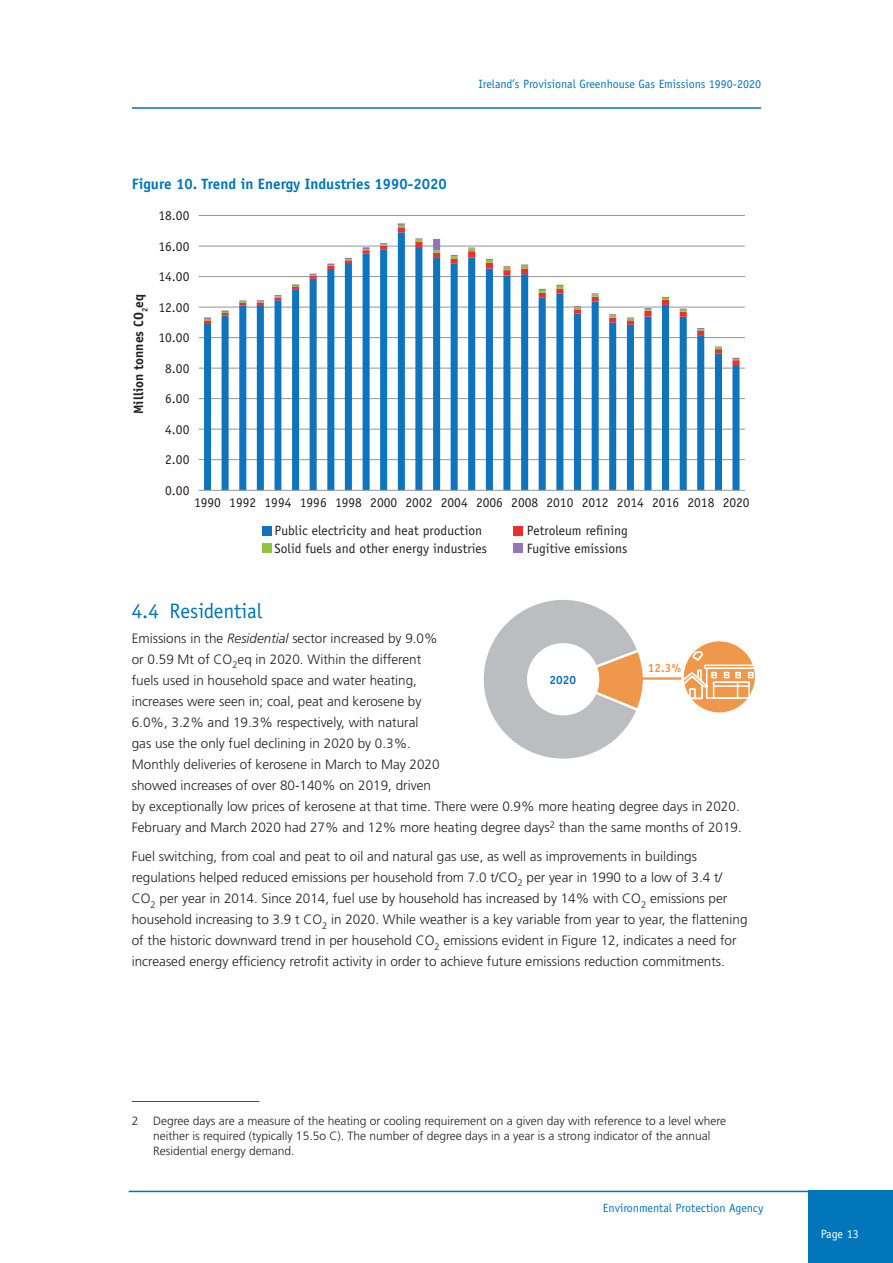
<style>
.page{position:relative;width:893px;height:1263px;background:#fff}
.page>*{position:absolute;margin:0;border:0;box-sizing:border-box;transform-origin:0 0}
.t1{font:21px "Officina Sans Std";color:#0075ba}
.t2{font:700 15px "Officina Sans Std";color:#0075ba}
.t3{font:300 13.5px/21px "Frutiger LT Std";color:#231f20}
.t4{font:13.5px "Officina Sans Std";color:#231f20}
.t5{font:700 13.5px "Officina Sans Std";color:#231f20}
.t6{font:300 12px/15px "Frutiger LT Std";color:#231f20}
.t7{font:12px "Officina Sans Std";color:#0075ba}
.t8{font:12px "Officina Sans Std";letter-spacing:-.01em;color:#fff}
.t9{font:700 12px "Officina Sans Std";color:#ef984c}
.t10{font:700 12px "Officina Sans Std";color:#0075ba}
.s1{font-style:italic}
</style>
<div class="page">
<hr style="left:132px;top:107px;width:629px;height:2px;background:#0075ba">
<div style="left:808px;top:1191px;width:85px;height:72px;background:#0075ba"></div>
<hr style="left:129px;top:1191px;width:764px;height:1px;background:#0075ba">
<hr style="left:199px;top:459px;width:546px;height:1px;background:#939598">
<hr style="left:199px;top:429px;width:546px;height:1px;background:#939598">
<hr style="left:199px;top:398px;width:546px;height:1px;background:#939598">
<hr style="left:199px;top:368px;width:546px;height:1px;background:#939598">
<hr style="left:199px;top:337px;width:546px;height:1px;background:#939598">
<hr style="left:199px;top:307px;width:546px;height:1px;background:#939598">
<hr style="left:199px;top:276px;width:546px;height:1px;background:#939598">
<hr style="left:199px;top:246px;width:546px;height:1px;background:#939598">
<hr style="left:199px;top:215px;width:546px;height:1px;background:#939598">
<svg style="left:204px;top:365px;width:535px;height:125px"></svg>
<svg style="left:204px;top:359px;width:535px;height:6px"></svg>
<svg style="left:204px;top:223px;width:535px;height:136px"></svg>
<hr style="left:199px;top:490px;width:546px;height:1px;background:#939598">
<div style="left:262px;top:526px;width:9px;height:9px;background:#1074bc"></div>
<div style="left:262px;top:544px;width:9px;height:9px;background:#8bc63e"></div>
<div style="left:513px;top:526px;width:9px;height:9px;background:#ee2d2d"></div>
<div style="left:513px;top:544px;width:9px;height:9px;background:#9576b4"></div>
<hr style="left:132px;top:1101px;width:127px;height:1px;background:#006299">
<svg style="left:483px;top:600px;width:160px;height:159px"></svg>
<hr style="left:617px;top:677px;width:115px;height:3px;background:#ef984c">
<div style="left:683px;top:640px;width:73px;height:74px;background:#ef984c;border-radius:50%"></div>
<div style="left:681px;top:639px;width:76px;height:76px;border:2px solid #fff;border-radius:50%"></div>
<div style="left:706px;top:668px;width:52px;height:31px;border:1px solid #fff"></div>
<div style="left:713px;top:681px;width:37px;height:18px;border:1px solid #fff"></div>
<div style="left:713px;top:681px;width:37px;height:6px;border:1px solid #fff"></div>
<div style="left:704px;top:664px;width:55px;height:5px;border:1px solid #fff"></div>
<svg style="left:748px;top:672px;width:5px;height:6px"></svg>
<svg style="left:735px;top:672px;width:6px;height:26px"></svg>
<svg style="left:724px;top:672px;width:5px;height:6px"></svg>
<div style="left:682px;top:684px;width:21px;height:15px;border:1px solid #fff"></div>
<div style="left:689px;top:688px;width:7px;height:11px;border:1px solid #fff"></div>
<svg style="left:669px;top:669px;width:48px;height:19px"></svg>
<svg style="left:692px;top:650px;width:11px;height:11px"></svg>
<p class="t7" style="left:478px;top:77px;width:284px">Ireland’s Provisional Greenhouse Gas Emissions 1990-2020</p>
<p class="t2" style="left:132px;top:175px;width:317px">Figure 10. Trend in Energy Industries 1990-2020</p>
<p class="t4" style="left:158px;top:208px;width:32px">18.00</p>
<p class="t4" style="left:158px;top:238px;width:32px">16.00</p>
<p class="t5" style="left:130px;top:414px;width:122px;rotate:-90deg">Million tonnes CO<sub>2</sub>eq</p>
<p class="t4" style="left:158px;top:269px;width:32px">14.00</p>
<p class="t4" style="left:158px;top:299px;width:32px">12.00</p>
<p class="t4" style="left:158px;top:330px;width:32px">10.00</p>
<p class="t4" style="left:165px;top:360px;width:26px">8.00</p>
<p class="t4" style="left:165px;top:391px;width:26px">6.00</p>
<p class="t4" style="left:165px;top:421px;width:26px">4.00</p>
<p class="t4" style="left:165px;top:452px;width:26px">2.00</p>
<p class="t4" style="left:165px;top:482px;width:26px">0.00</p>
<p class="t4" style="left:194px;top:495px;width:557px">1990 1992 1994 1996 1998 2000 2002 2004 2006 2008 2010 2012 2014 2016 2018 2020</p>
<p class="t4" style="left:275px;top:523px;width:209px">Public electricity and heat production</p>
<p class="t4" style="left:527px;top:523px;width:103px">Petroleum refining</p>
<p class="t4" style="left:275px;top:540px;width:214px">Solid fuels and other energy industries</p>
<p class="t4" style="left:527px;top:540px;width:102px">Fugitive emissions</p>
<h1 class="t1" style="left:132px;top:598px;width:132px">4.4 Residential</h1>
<p class="t3" style="left:132px;top:628px;width:611px">Emissions in the <span class="s1">Residential</span> sector increased by 9.0%<br>or 0.59 Mt of CO<sub>2</sub>eq in 2020. Within the different<br>fuels used in household space and water heating,<br>increases were seen in; coal, peat and kerosene by<br>6.0%, 3.2% and 19.3% respectively, with natural<br>gas use the only fuel declining in 2020 by 0.3%.<br>Monthly deliveries of kerosene in March to May 2020<br>showed increases of over 80-140% on 2019, driven<br>by exceptionally low prices of kerosene at that time. There were 0.9% more heating degree days in 2020.<br>February and March 2020 had 27% and 12% more heating degree days<sup>2</sup> than the same months of 2019.</p>
<p class="t3" style="left:132px;top:846px;width:617px">Fuel switching, from coal and peat to oil and natural gas use, as well as improvements in buildings regulations helped reduced emissions per household from 7.0 t/CO<sub>2</sub> per year in 1990 to a low of 3.4 t/ CO<sub>2</sub> per year in 2014. Since 2014, fuel use by household has increased by 14% with CO<sub>2</sub> emissions per household increasing to 3.9 t CO<sub>2</sub> in 2020. While weather is a key variable from year to year, the flattening of the historic downward trend in per household CO<sub>2</sub> emissions evident in Figure 12, indicates a need for increased energy efficiency retrofit activity in order to achieve future emissions reduction commitments.</p>
<p class="t9" style="left:648px;top:660px;width:35px">12.3%</p>
<p class="t10" style="left:549px;top:672px;width:28px">2020</p>
<p class="t6" style="left:153px;top:1113px;width:575px;text-indent:-21px">2 Degree days are a measure of the heating or cooling requirement on a given day with reference to a level where neither is required (typically 15.5o C). The number of degree days in a year is a strong indicator of the annual<br>Residential energy demand.</p>
<p class="t7" style="left:603px;top:1201px;width:162px">Environmental Protection Agency</p>
<p class="t8" style="left:821px;top:1226px;width:40px">Page 13</p>
</div>
